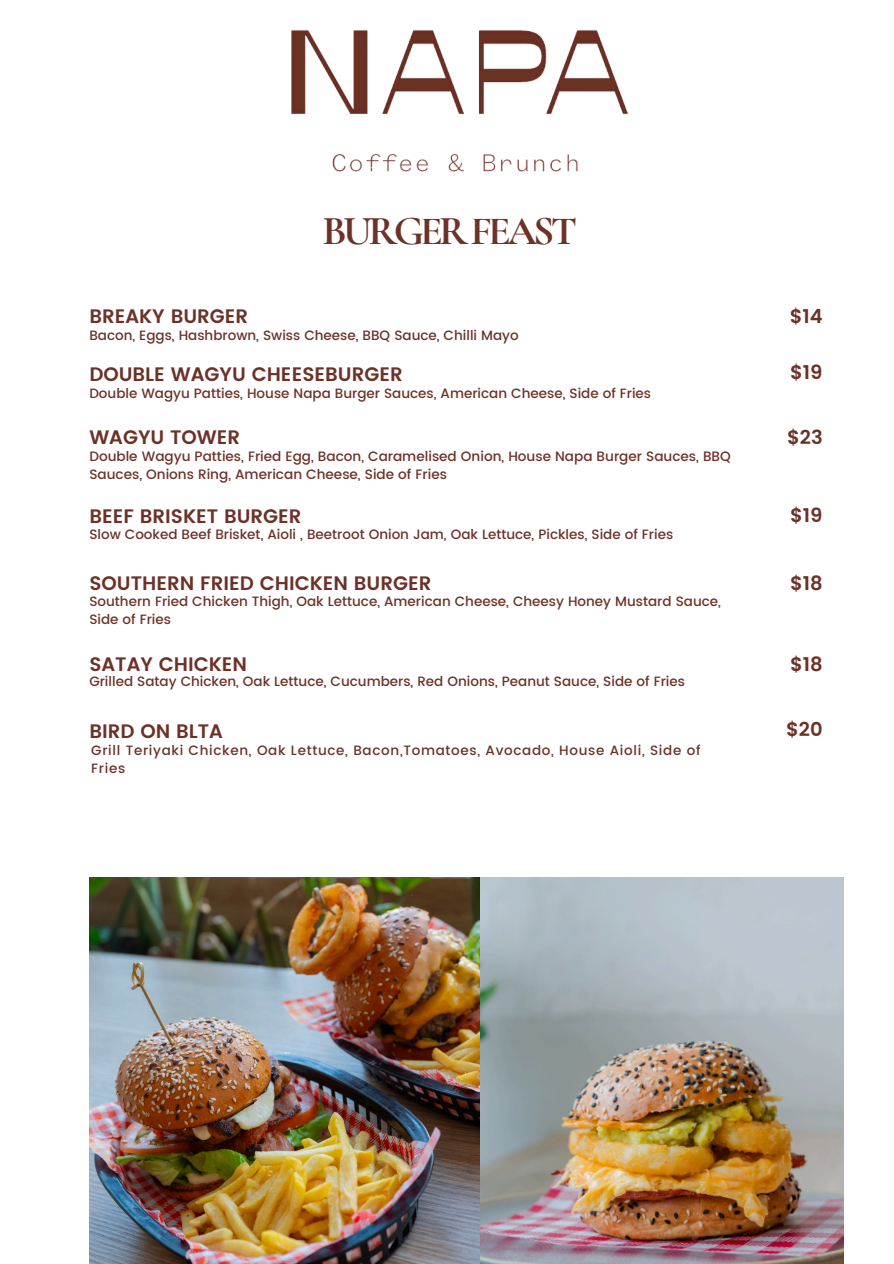
<style>
.page{position:relative;width:894px;height:1264px;background:#fff}
.page>*{position:absolute;margin:0;border:0;box-sizing:border-box;transform-origin:0 0}
.t1{font:700 41.1px "Cormorant Garamond";letter-spacing:-.085em;color:#6c3127}
.t2{font:600 19.5px "Poppins";color:#6c3127}
.t3{font:500 13.65px/18.1px "Poppins";color:#6c3127}
.t4{font:500 13.5px/18px "Poppins";color:#6c3127}
.t5{font:500 13.5px/18px "Poppins";letter-spacing:.05em;color:#6c3127}
</style>
<div class="page">
<img style="left:291px;top:30px;width:337px;height:142px">
<img style="left:89px;top:877px;width:391px;height:386px">
<img style="left:480px;top:877px;width:363px;height:386px">
<h2 class="t1" style="left:322px;top:206px;width:256px">BURGERFEAST</h2>
<p class="t2" style="left:89px;top:304px;width:160px">BREAKY BURGER</p>
<h2 class="t2" style="left:789px;top:304px;width:34px">$14</h2>
<h2 class="t4" style="left:89px;top:326px;width:431px">Bacon, Eggs, Hashbrown, Swiss Cheese, BBQ Sauce, Chilli Mayo</h2>
<p class="t2" style="left:89px;top:363px;width:315px">DOUBLE WAGYU CHEESEBURGER</p>
<h2 class="t4" style="left:89px;top:384px;width:563px">Double Wagyu Patties, House Napa Burger Sauces, American Cheese, Side of Fries</h2>
<p class="t2" style="left:89px;top:425px;width:152px">WAGYU TOWER</p>
<p class="t3" style="left:89px;top:447px;width:642px">Double Wagyu Patties, Fried Egg, Bacon, Caramelised Onion, House Napa Burger Sauces, BBQ<br>Sauces, Onions Ring, American Cheese, Side of Fries</p>
<p class="t2" style="left:89px;top:505px;width:214px">BEEF BRISKET BURGER</p>
<h2 class="t4" style="left:89px;top:525px;width:585px">Slow Cooked Beef Brisket, Aioli , Beetroot Onion Jam, Oak Lettuce, Pickles, Side of Fries</h2>
<p class="t2" style="left:89px;top:572px;width:343px">SOUTHERN FRIED CHICKEN BURGER</p>
<h2 class="t4" style="left:89px;top:592px;width:633px">Southern Fried Chicken Thigh, Oak Lettuce, American Cheese, Cheesy Honey Mustard Sauce,<br>Side of Fries</h2>
<p class="t2" style="left:89px;top:652px;width:159px">SATAY CHICKEN</p>
<h2 class="t4" style="left:89px;top:672px;width:597px">Grilled Satay Chicken, Oak Lettuce, Cucumbers, Red Onions, Peanut Sauce, Side of Fries</h2>
<p class="t2" style="left:89px;top:720px;width:135px">BIRD ON BLTA</p>
<h2 class="t5" style="left:91px;top:741px;width:610px">Grill Teriyaki Chicken, Oak Lettuce, Bacon,Tomatoes, Avocado, House Aioli, Side of<br>Fries</h2>
<h2 class="t2" style="left:790px;top:360px;width:34px">$19</h2>
<p class="t2" style="left:787px;top:425px;width:37px">$23</p>
<h2 class="t2" style="left:790px;top:503px;width:34px">$19</h2>
<h2 class="t2" style="left:789px;top:572px;width:34px">$18</h2>
<h2 class="t2" style="left:789px;top:652px;width:34px">$18</h2>
<h2 class="t2" style="left:786px;top:717px;width:38px">$20</h2>
</div>
